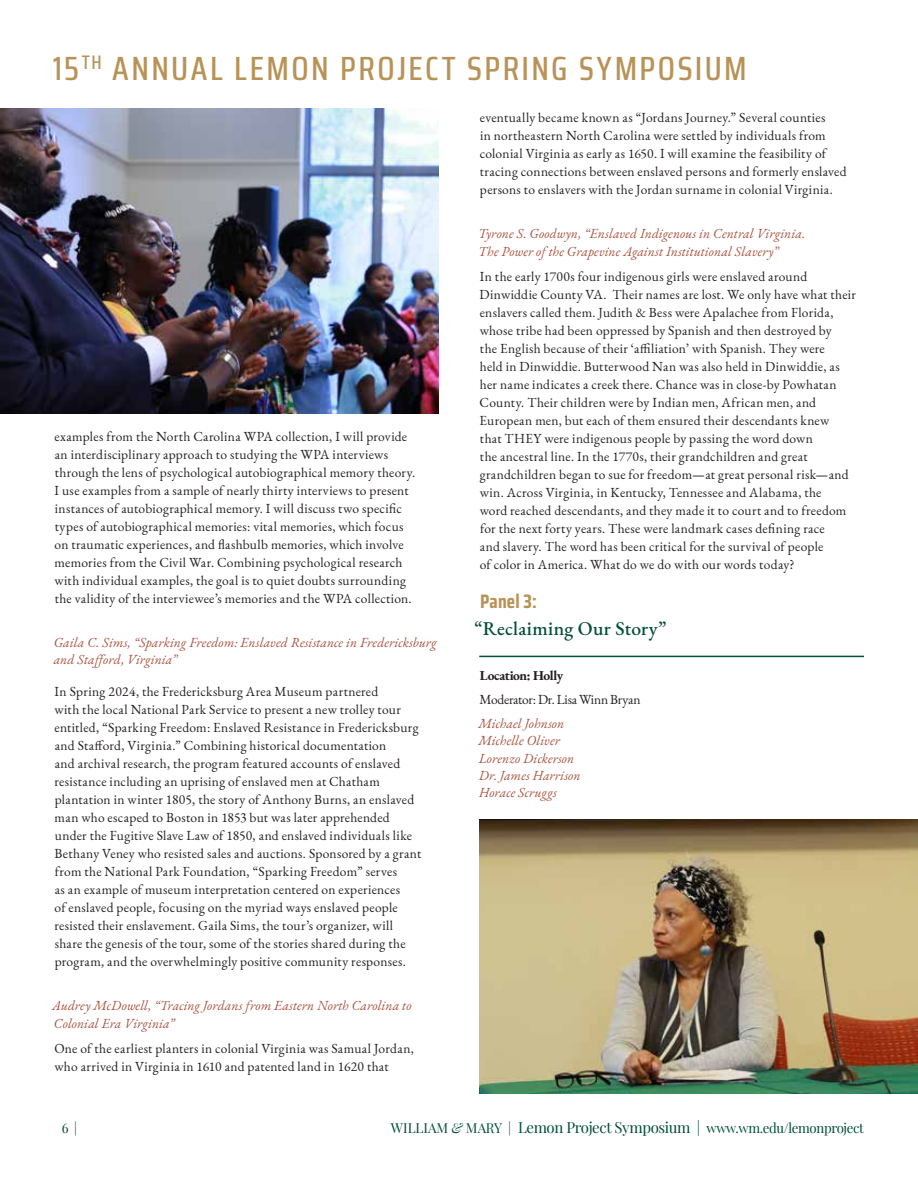
<style>
.page{position:relative;width:918px;height:1188px;background:#fff}
.page>*{position:absolute;margin:0;border:0;box-sizing:border-box;transform-origin:0 0}
.t1{font:500 33.6px "Saira Condensed";letter-spacing:.07em;color:#b89357}
.t2{font:500 19.5px "EB Garamond";letter-spacing:.01em;color:#004e38}
.t3{font:700 19.5px "Saira Condensed";letter-spacing:.005em;color:#b89357}
.t4{font:13.5px/18px "EB Garamond";letter-spacing:.02em;color:#231f20}
.t5{font:italic 13.5px/17.2px "EB Garamond";letter-spacing:.005em;color:#a8523f}
.t6{font:13.5px "Playfair Display";letter-spacing:-.025em;color:#004e38}
.t7{font:13.5px "EB Garamond";letter-spacing:-.02em;color:#231f20}
.t8{font:700 13.5px "EB Garamond";letter-spacing:-.03em;color:#231f20}
.s1{font-style:italic}
.s2{font-size:15px}
</style>
<div class="page">
<hr style="left:479px;top:656px;width:385px;height:1px;background:#004e38">
<img style="left:479px;top:819px;width:439px;height:275px">
<img style="left:0;top:108px;width:439px;height:306px">
<h1 class="t1" style="left:53px;top:43px;width:695px">15<sup>TH</sup> ANNUAL LEMON PROJECT SPRING SYMPOSIUM</h1>
<p class="t4" style="left:54px;top:427px;width:362px">examples from the North Carolina WPA collection, I will provide an interdisciplinary approach to studying the WPA interviews through the lens of psychological autobiographical memory theory.<br>I use examples from a sample of nearly thirty interviews to present instances of autobiographical memory. I will discuss two specific types of autobiographical memories: vital memories, which focus on traumatic experiences, and flashbulb memories, which involve memories from the Civil War. Combining psychological research with individual examples, the goal is to quiet doubts surrounding the validity of the interviewee’s memories and the WPA collection.</p>
<p class="t5" style="left:54px;top:634px;width:385px">Gaila C. Sims, “Sparking Freedom: Enslaved Resistance in Fredericksburg and Stafford, Virginia”</p>
<p class="t4" style="left:54px;top:682px;width:368px">In Spring 2024, the Fredericksburg Area Museum partnered<br>with the local National Park Service to present a new trolley tour entitled, “Sparking Freedom: Enslaved Resistance in Fredericksburg and Stafford, Virginia.” Combining historical documentation<br>and archival research, the program featured accounts of enslaved resistance including an uprising of enslaved men at Chatham plantation in winter 1805, the story of Anthony Burns, an enslaved man who escaped to Boston in 1853 but was later apprehended under the Fugitive Slave Law of 1850, and enslaved individuals like Bethany Veney who resisted sales and auctions. Sponsored by a grant from the National Park Foundation, “Sparking Freedom” serves<br>as an example of museum interpretation centered on experiences<br>of enslaved people, focusing on the myriad ways enslaved people resisted their enslavement. Gaila Sims, the tour’s organizer, will share the genesis of the tour, some of the stories shared during the program, and the overwhelmingly positive community responses.</p>
<p class="t5" style="left:52px;top:997px;width:361px;line-height:18px">Audrey McDowell, “Tracing Jordans from Eastern North Carolina to<br>Colonial Era Virginia”</p>
<p class="t4" style="left:54px;top:1039px;width:361px">One of the earliest planters in colonial Virginia was Samual Jordan, who arrived in Virginia in 1610 and patented land in 1620 that</p>
<p class="t4" style="left:480px;top:108px;width:368px">eventually became known as “Jordans Journey.” Several counties<br>in northeastern North Carolina were settled by individuals from colonial Virginia as early as 1650. I will examine the feasibility of tracing connections between enslaved persons and formerly enslaved persons to enslavers with the Jordan surname in colonial Virginia.</p>
<p class="t5" style="left:478px;top:225px;width:329px;line-height:18px">Tyrone S. Goodwyn, “Enslaved Indigenous in Central Virginia.<br>The Power of the Grapevine Against Institutional Slavery”</p>
<p class="t4" style="left:480px;top:267px;width:378px">In the early 1700s four indigenous girls were enslaved around Dinwiddie County VA. Their names are lost. We only have what their enslavers called them. Judith &amp; Bess were Apalachee from Florida, whose tribe had been oppressed by Spanish and then destroyed by<br>the English because of their ‘affiliation’ with Spanish. They were<br>held in Dinwiddie. Butterwood Nan was also held in Dinwiddie, as her name indicates a creek there. Chance was in close-by Powhatan County. Their children were by Indian men, African men, and European men, but each of them ensured their descendants knew<br>that THEY were indigenous people by passing the word down<br>the ancestral line. In the 1770s, their grandchildren and great grandchildren began to sue for freedom—at great personal risk—and win. Across Virginia, in Kentucky, Tennessee and Alabama, the<br>word reached descendants, and they made it to court and to freedom for the next forty years. These were landmark cases defining race<br>and slavery. The word has been critical for the survival of people<br>of color in America. What do we do with our words today?</p>
<h2 class="t3" style="left:480px;top:587px;width:58px">Panel 3:</h2>
<h2 class="t2" style="left:475px;top:616px;width:193px">“Reclaiming Our Story”</h2>
<p class="t8" style="left:480px;top:666px;width:85px">Location: Holly</p>
<p class="t7" style="left:480px;top:691px;width:163px">Moderator: Dr. Lisa Winn Bryan</p>
<p class="t5" style="left:479px;top:715px;width:104px">Michael Johnson<br>Michelle Oliver<br>Lorenzo Dickerson<br>Dr. James Harrison<br>Horace Scruggs</p>
<p class="t6" style="left:62px;top:1117px;width:17px">6 |</p>
<p class="t6" style="left:391px;top:1117px;width:475px">WILLIAM <span class="s1">&amp;</span> MARY | <span class="s2">Lemon Project Symposium |</span> www.wm.edu/lemonproject</p>
</div>
